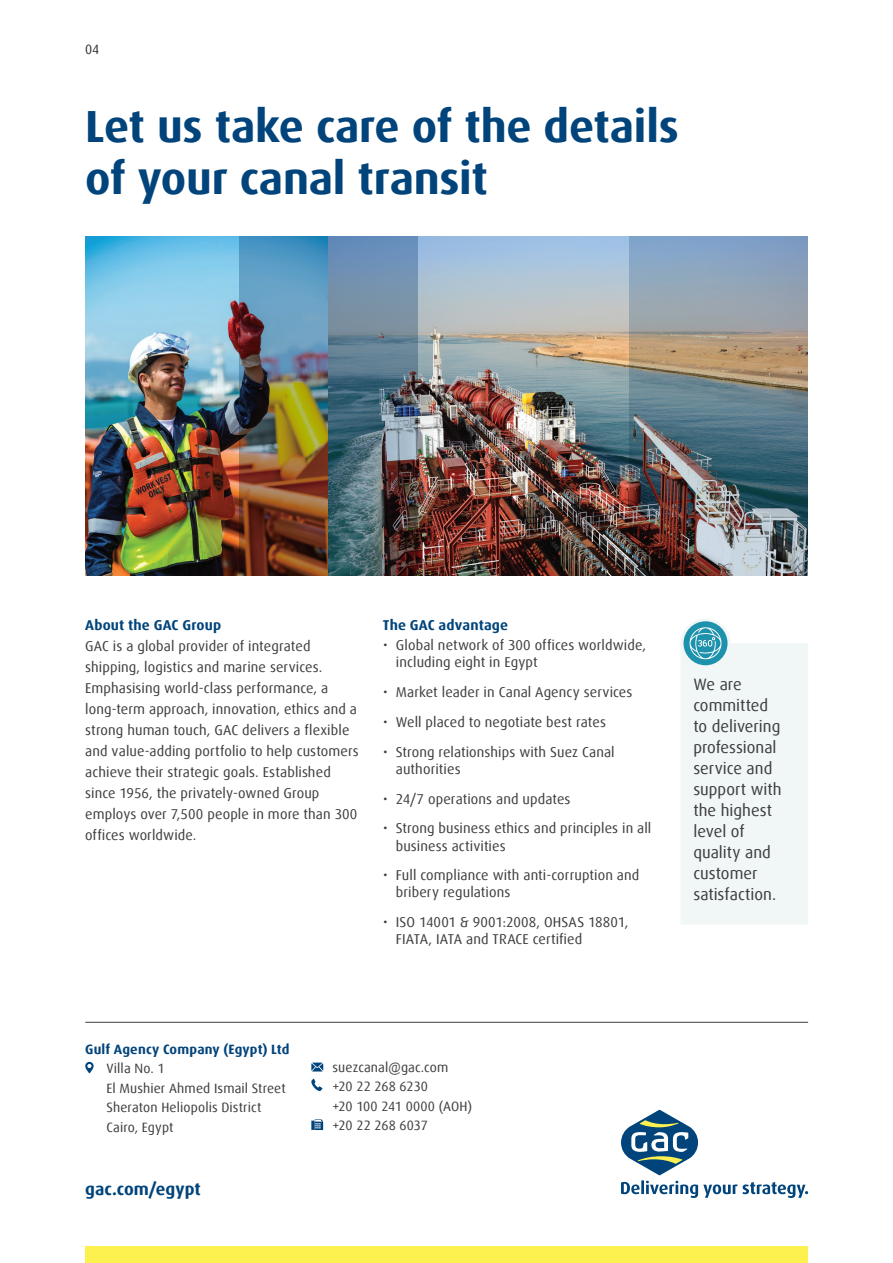
<style>
.page{position:relative;width:893px;height:1263px;background:#fff}
.page>*{position:absolute;margin:0;border:0;box-sizing:border-box;transform-origin:0 0}
.t1{font:700 45px/52.5px "Dax Offc";letter-spacing:-.005em;color:#00447b}
.t2{font:700 17.25px "Dax Offc";color:#00447b}
.t3{font:16.5px/21px "Dax Offc";color:#3e3e3f}
.t4{font:14.25px/21px "Dax Offc";letter-spacing:.005em;color:#3e3e3f}
.t5{font:700 14.25px "Dax Offc";letter-spacing:.01em;color:#00447b}
.t6{font:13.5px/19.5px "Dax Offc";letter-spacing:.01em;color:#3e3e3f}
.t7{font:700 13.5px "Dax Offc";letter-spacing:.015em;color:#00447b}
.t8{font:13.5px "Dax Offc";color:#312f30}
</style>
<div class="page">
<svg style="left:621px;top:1110px;width:187px;height:88px"></svg>
<hr style="left:85px;top:1022px;width:723px;height:1px;background:#3e3e3f">
<img style="left:85px;top:237px;width:154px;height:339px">
<svg style="left:311px;top:1062px;width:12px;height:9px"></svg>
<svg style="left:311px;top:1079px;width:11px;height:12px"></svg>
<svg style="left:311px;top:1119px;width:12px;height:11px"></svg>
<svg style="left:85px;top:1062px;width:9px;height:11px"></svg>
<img style="left:418px;top:237px;width:211px;height:339px">
<svg style="left:681px;top:619px;width:127px;height:305px"></svg>
<img style="left:629px;top:237px;width:179px;height:339px">
<img style="left:239px;top:237px;width:179px;height:339px">
<div style="left:85px;top:1246px;width:723px;height:17px;background:#fcf14e"></div>
<p class="t8" style="left:85px;top:40px;width:16px">04</p>
<h1 class="t1" style="left:85px;top:100px;width:595px">Let us take care of the details of your canal transit</h1>
<p class="t5" style="left:85px;top:616px;width:137px">About the GAC Group</p>
<p class="t4" style="left:85px;top:635px;width:275px">GAC is a global provider of integrated shipping, logistics and marine services.<br>Emphasising world-class performance, a long-term approach, innovation, ethics and a strong human touch, GAC delivers a flexible and value-adding portfolio to help customers achieve their strategic goals. Established since 1956, the privately-owned Group employs over 7,500 people in more than 300 offices worldwide.</p>
<p class="t5" style="left:383px;top:616px;width:127px">The GAC advantage</p>
<p class="t4" style="left:396px;top:636px;width:252px;line-height:17.1px;text-indent:-13px">• Global network of 300 offices worldwide, including eight in Egypt</p>
<p class="t4" style="left:383px;top:681px;width:251px">• Market leader in Canal Agency services</p>
<p class="t4" style="left:383px;top:711px;width:224px">• Well placed to negotiate best rates</p>
<p class="t4" style="left:396px;top:743px;width:220px;line-height:17.1px;text-indent:-13px">• Strong relationships with Suez Canal authorities</p>
<p class="t4" style="left:383px;top:788px;width:189px">• 24/7 operations and updates</p>
<p class="t4" style="left:396px;top:820px;width:257px;line-height:17.1px;text-indent:-13px">• Strong business ethics and principles in all business activities</p>
<p class="t4" style="left:396px;top:867px;width:245px;line-height:17.1px;text-indent:-13px">• Full compliance with anti-corruption and bribery regulations</p>
<p class="t4" style="left:396px;top:914px;width:234px;line-height:17.1px;text-indent:-13px">• ISO 14001 &amp; 9001:2008, OHSAS 18801,<br>FIATA, IATA and TRACE certified</p>
<p class="t7" style="left:85px;top:1040px;width:206px">Gulf Agency Company (Egypt) Ltd</p>
<p class="t6" style="left:106px;top:1059px;width:181px">Villa No. 1<br>El Mushier Ahmed Ismail Street<br>Sheraton Heliopolis District<br>Cairo, Egypt</p>
<p class="t2" style="left:85px;top:1178px;width:117px">gac.com/egypt</p>
<p class="t6" style="left:333px;top:1057px;width:141px">suezcanal@gac.com<br>+20 22 268 6230<br>+20 100 241 0000 (AOH) +20 22 268 6037</p>
<p class="t3" style="left:693px;top:673px;width:90px">We are committed to delivering professional service and support with the highest level of quality and customer satisfaction.</p>
</div>
